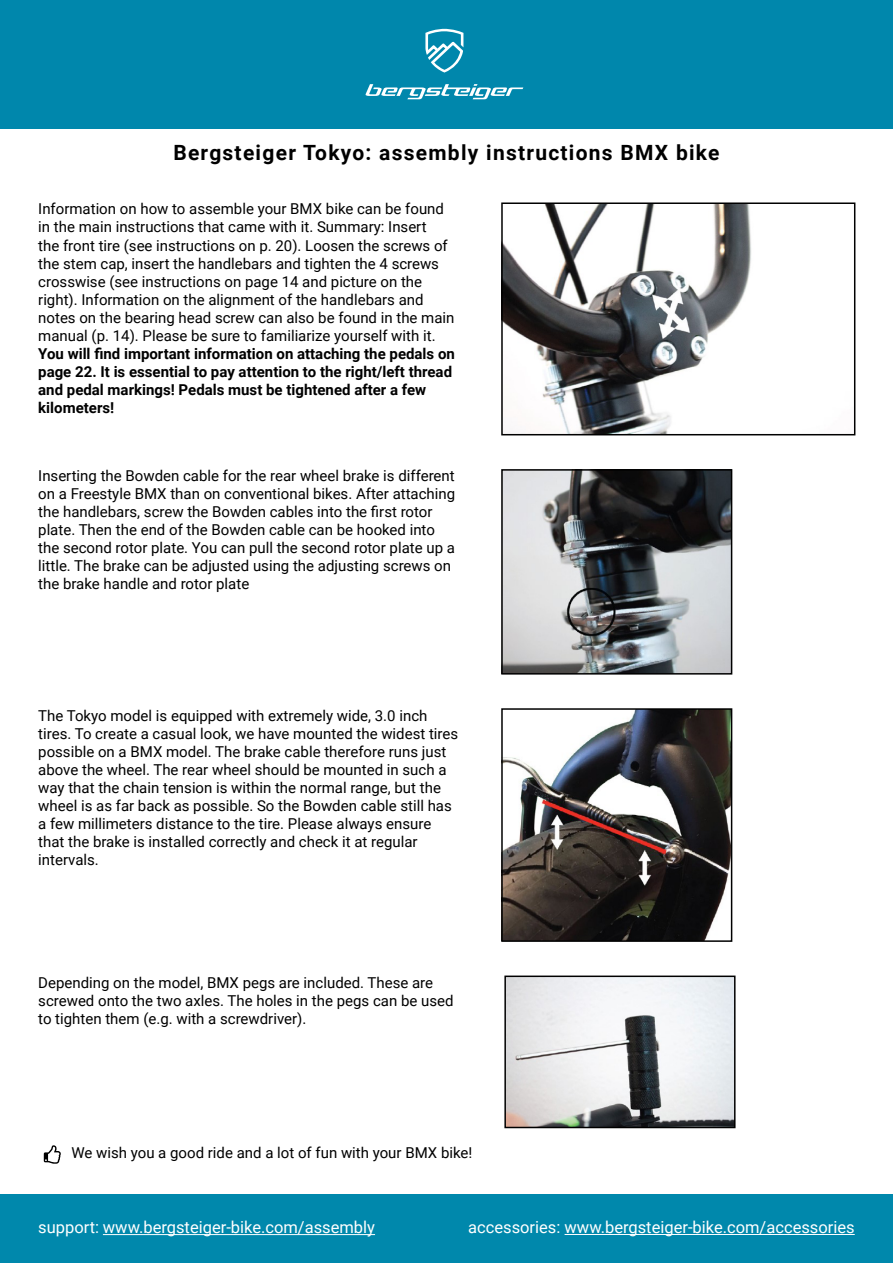
<style>
.page{position:relative;width:893px;height:1263px;background:#fff}
.page>*{position:absolute;margin:0;border:0;box-sizing:border-box;transform-origin:0 0}
.t1{font:700 21px "Roboto";letter-spacing:.06em;color:#000}
.t2{font:16.5px "Roboto";color:#fff}
.t3{font:15px/18px "Roboto";color:#000}
.t4{font:700 15px/18px "Roboto";color:#000}
</style>
<div class="page">
<div style="left:0;top:1195px;width:893px;height:68px;background:#0088ac"></div>
<hr style="left:103px;top:1234px;width:272px;height:1px;background:#fff">
<hr style="left:565px;top:1234px;width:290px;height:1px;background:#fff">
<div style="left:0;top:0;width:893px;height:128px;background:#0087ac"></div>
<svg style="left:366px;top:84px;width:157px;height:15px"></svg>
<svg style="left:425px;top:29px;width:38px;height:44px"></svg>
<img style="left:504px;top:205px;width:247px;height:227px">
<div style="left:501px;top:202px;width:354px;height:233px;border:2px solid #000"></div>
<img style="left:504px;top:472px;width:225px;height:200px">
<div style="left:501px;top:469px;width:231px;height:206px;border:2px solid #000"></div>
<img style="left:504px;top:711px;width:225px;height:228px">
<div style="left:501px;top:708px;width:231px;height:234px;border:2px solid #000"></div>
<img style="left:507px;top:978px;width:225px;height:147px">
<div style="left:504px;top:975px;width:231px;height:153px;border:2px solid #000"></div>
<svg style="left:44px;top:1145px;width:17px;height:19px"></svg>
<h1 class="t1" style="left:173px;top:138px;width:548px">Bergsteiger Tokyo: assembly instructions BMX bike</h1>
<p class="t3" style="left:38px;top:200px;width:418px">Information on how to assemble your BMX bike can be found in the main instructions that came with it. Summary: Insert<br>the front tire (see instructions on p. 20). Loosen the screws of the stem cap, insert the handlebars and tighten the 4 screws crosswise (see instructions on page 14 and picture on the right). Information on the alignment of the handlebars and notes on the bearing head screw can also be found in the main manual (p. 14). Please be sure to familiarize yourself with it.</p>
<p class="t4" style="left:38px;top:344px;width:418px">You will find important information on attaching the pedals on page 22. It is essential to pay attention to the right/left thread and pedal markings! Pedals must be tightened after a few kilometers!</p>
<p class="t3" style="left:38px;top:466px;width:418px">Inserting the Bowden cable for the rear wheel brake is different on a Freestyle BMX than on conventional bikes. After attaching the handlebars, screw the Bowden cables into the first rotor plate. Then the end of the Bowden cable can be hooked into the second rotor plate. You can pull the second rotor plate up a little. The brake can be adjusted using the adjusting screws on the brake handle and rotor plate</p>
<p class="t3" style="left:38px;top:706px;width:421px">The Tokyo model is equipped with extremely wide, 3.0 inch tires. To create a casual look, we have mounted the widest tires possible on a BMX model. The brake cable therefore runs just above the wheel. The rear wheel should be mounted in such a way that the chain tension is within the normal range, but the wheel is as far back as possible. So the Bowden cable still has a few millimeters distance to the tire. Please always ensure that the brake is installed correctly and check it at regular intervals.</p>
<p class="t3" style="left:38px;top:973px;width:417px">Depending on the model, BMX pegs are included. These are screwed onto the two axles. The holes in the pegs can be used to tighten them (e.g. with a screwdriver).</p>
<p class="t3" style="left:71px;top:1143px;width:402px">We wish you a good ride and a lot of fun with your BMX bike!</p>
<p class="t2" style="left:38px;top:1216px;width:338px">support: www.bergsteiger-bike.com/assembly</p>
<p class="t2" style="left:468px;top:1216px;width:388px">accessories: www.bergsteiger-bike.com/accessories</p>
</div>
